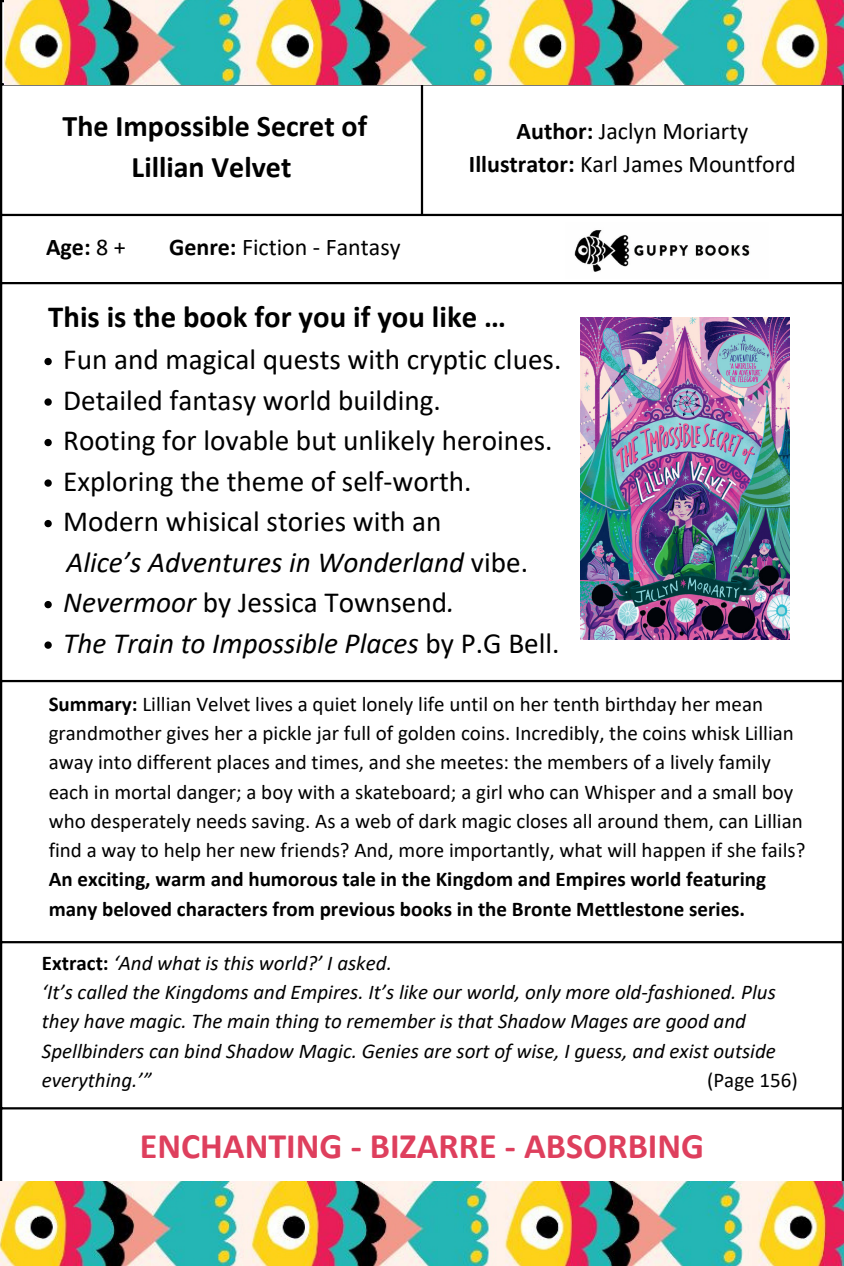
<style>
.page{position:relative;width:844px;height:1266px;background:#fff}
.page>*{position:absolute;margin:0;border:0;box-sizing:border-box;transform-origin:0 0}
.t1{font:700 36px "Calibri";color:#de3f5d}
.t2{font:700 30.75px "Calibri";color:#000}
.t3{font:700 30px "Calibri";color:#000}
.t4{font:29.25px "Calibri";color:#000}
.t5{font:italic 29.25px "Calibri";color:#000}
.t6{font:24px "Calibri";color:#000}
.t7{font:700 24px "Calibri";color:#000}
.t8{font:21px/29.2px "Calibri";color:#000}
.t9{font:italic 21px/29.2px "Calibri";color:#000}
.s1{font-weight:400}
.s2{font-weight:700}
.s3{font-style:normal}
.s4{font-style:italic}
.s5{font-weight:700;font-style:normal}
</style>
<div class="page">
<svg style="left:44px;top:358px;width:8px;height:7px"></svg>
<svg style="left:44px;top:398px;width:8px;height:8px"></svg>
<svg style="left:44px;top:439px;width:8px;height:7px"></svg>
<svg style="left:44px;top:479px;width:8px;height:8px"></svg>
<svg style="left:44px;top:520px;width:8px;height:7px"></svg>
<svg style="left:44px;top:601px;width:8px;height:7px"></svg>
<svg style="left:44px;top:641px;width:8px;height:8px"></svg>
<hr style="left:0;top:2px;width:2px;height:1186px;background:#000">
<hr style="left:421px;top:86px;width:2px;height:128px;background:#000">
<hr style="left:841px;top:2px;width:3px;height:1186px;background:#000">
<hr style="left:0;top:0;width:844px;height:2px;background:#000">
<hr style="left:0;top:83px;width:844px;height:3px;background:#000">
<hr style="left:0;top:214px;width:844px;height:2px;background:#000">
<hr style="left:0;top:282px;width:844px;height:2px;background:#000">
<hr style="left:0;top:680px;width:844px;height:2px;background:#000">
<hr style="left:0;top:941px;width:844px;height:2px;background:#000">
<hr style="left:0;top:1107px;width:844px;height:2px;background:#000">
<img style="left:574px;top:230px;width:176px;height:42px">
<img style="left:0;top:1181px;width:844px;height:85px">
<img style="left:5px;top:0;width:839px;height:84px">
<img style="left:580px;top:318px;width:209px;height:322px">
<p class="t3" style="left:63px;top:113px;width:306px">The Impossible Secret of</p>
<p class="t3" style="left:132px;top:155px;width:161px">Lillian Velvet</p>
<p class="t7" style="left:46px;top:237px;width:81px">Age: <span class="s1">8 +</span></p>
<p class="t6" style="left:169px;top:237px;width:233px"><span class="s2">Genre:</span> Fiction - Fantasy</p>
<p class="t6" style="left:516px;top:121px;width:233px"><span class="s2">Author:</span> Jaclyn Moriarty</p>
<p class="t6" style="left:469px;top:154px;width:328px"><span class="s2">Illustrator:</span> Karl James Mountford</p>
<p class="t2" style="left:48px;top:304px;width:459px">This is the book for you if you like …</p>
<p class="t4" style="left:63px;top:347px;width:500px">Fun and magical quests with cryptic clues.</p>
<p class="t4" style="left:63px;top:388px;width:379px">Detailed fantasy world building.</p>
<p class="t4" style="left:63px;top:428px;width:491px">Rooting for lovable but unlikely heroines.</p>
<p class="t4" style="left:63px;top:469px;width:410px">Exploring the theme of self-worth.</p>
<p class="t4" style="left:63px;top:509px;width:380px">Modern whisical stories with an</p>
<p class="t5" style="left:66px;top:550px;width:463px">Alice’s Adventures in Wonderland <span class="s3">vibe.</span></p>
<p class="t4" style="left:63px;top:590px;width:393px"><span class="s4">Nevermoor</span> by Jessica Townsend<span class="s4">.</span></p>
<p class="t5" style="left:63px;top:631px;width:498px">The Train to Impossible Places <span class="s3">by P.G Bell.</span></p>
<p class="t8" style="left:49px;top:691px;width:758px"><span class="s2">Summary:</span> Lillian Velvet lives a quiet lonely life until on her tenth birthday her mean grandmother gives her a pickle jar full of golden coins. Incredibly, the coins whisk Lillian away into different places and times, and she meetes: the members of a lively family each in mortal danger; a boy with a skateboard; a girl who can Whisper and a small boy who desperately needs saving. As a web of dark magic closes all around them, can Lillian find a way to help her new friends? And, more importantly, what will happen if she fails?<br><span class="s2">An exciting, warm and humorous tale in the Kingdom and Empires world featuring many beloved characters from previous books in the Bronte Mettlestone series.</span></p>
<h1 class="t9" style="left:42px;top:950px;width:735px"><span class="s5">Extract:</span> ‘And what is this world?’ I asked.<br>‘It’s called the Kingdoms and Empires. It’s like our world, only more old-fashioned. Plus they have magic. The main thing to remember is that Shadow Mages are good and Spellbinders can bind Shadow Magic. Genies are sort of wise, I guess, and exist outside everything.’”</h1>
<h1 class="t8" style="left:707px;top:1067px;width:92px">(Page 156)</h1>
<p class="t1" style="left:140px;top:1131px;width:566px">ENCHANTING - BIZARRE - ABSORBING</p>
</div>
